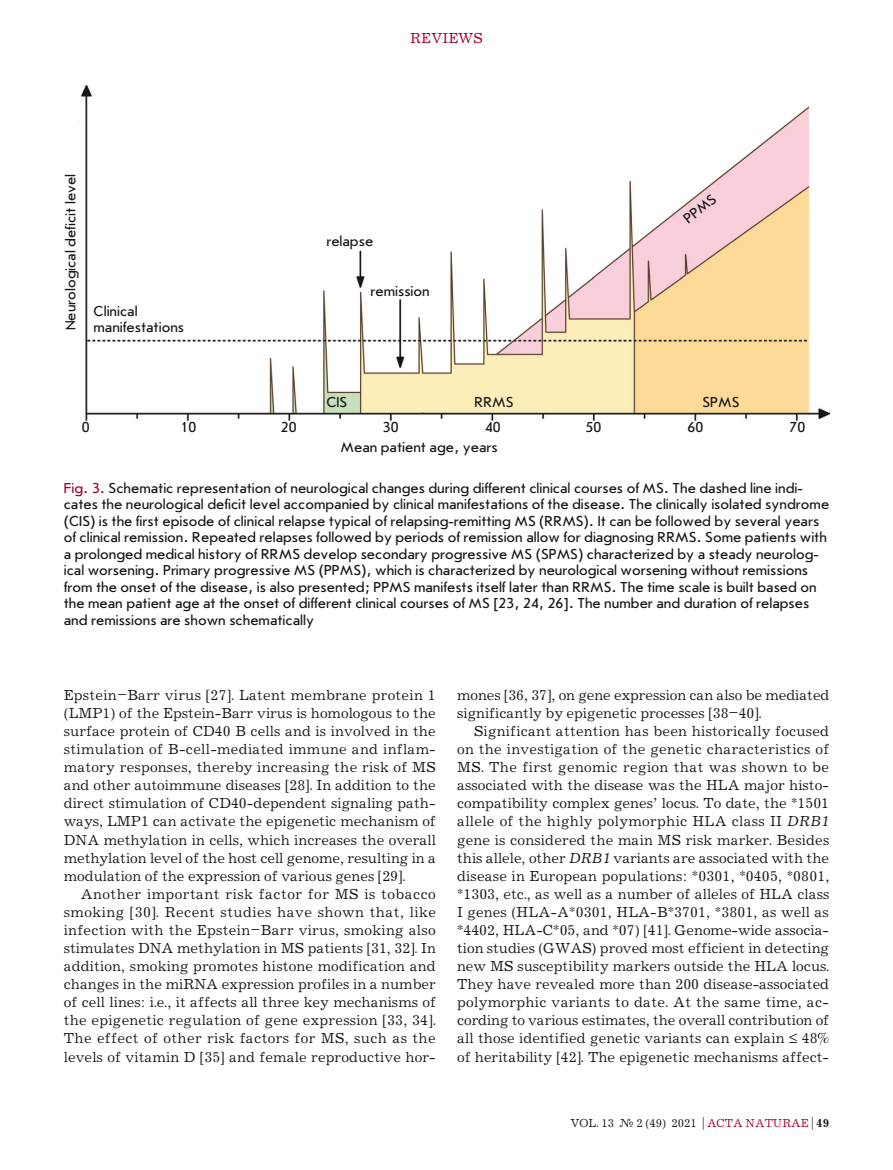
<style>
.page{position:relative;width:893px;height:1170px;background:#fff}
.page>*{position:absolute;margin:0;border:0;box-sizing:border-box;transform-origin:0 0}
.Текст{font:15px/18px "Journal C";color:#181716;text-align:justify}
.Подпись_Фото{font:15px/16.5px "Journal Sans C";color:#181716}
.t1{font:15px "Journal C";color:#a4002a}
.t2{font:12px "Journal C";color:#181716}
.s1{color:#a4002a}
.s2{font-style:italic}
.s3{font-weight:700}
</style>
<div class="page">
<img style="left:81px;top:85px;width:748px;height:336px">
<p class="Подпись_Фото" style="left:63px;top:330px;width:158px;rotate:-90deg">Neurological deficit level</p>
<p class="Подпись_Фото" style="left:94px;top:303px;width:92px">Clinical manifestations</p>
<p class="t1" style="left:410px;top:31px;width:74px">REVIEWS</p>
<p class="Подпись_Фото" style="left:326px;top:233px;width:48px">relapse</p>
<p class="Подпись_Фото" style="left:370px;top:283px;width:61px">remission</p>
<p class="Подпись_Фото" style="left:680px;top:214px;width:39px;rotate:-39deg">PPMS</p>
<p class="Подпись_Фото" style="left:326px;top:394px;width:22px">CIS</p>
<p class="Подпись_Фото" style="left:475px;top:394px;width:40px">RRMS</p>
<p class="Подпись_Фото" style="left:702px;top:394px;width:38px">SPMS</p>
<p class="Подпись_Фото" style="left:82px;top:419px;width:9px">0</p>
<p class="Подпись_Фото" style="left:180px;top:419px;width:17px">10</p>
<p class="Подпись_Фото" style="left:281px;top:419px;width:17px">20</p>
<p class="Подпись_Фото" style="left:383px;top:419px;width:17px">30</p>
<p class="Подпись_Фото" style="left:485px;top:419px;width:17px">40</p>
<p class="Подпись_Фото" style="left:585px;top:419px;width:17px">50</p>
<p class="Подпись_Фото" style="left:687px;top:419px;width:17px">60</p>
<p class="Подпись_Фото" style="left:789px;top:419px;width:17px">70</p>
<p class="Подпись_Фото" style="left:340px;top:439px;width:159px">Mean patient age, years</p>
<p class="Подпись_Фото" style="left:64px;top:480px;width:767px"><span class="s1">Fig. 3.</span> Schematic representation of neurological changes during different clinical courses of MS. The dashed line indi&shy;cates the neurological deficit level accompanied by clinical manifestations of the disease. The clinically isolated syndrome (CIS) is the first episode of clinical relapse typical of relapsing-remitting MS (RRMS). It can be followed by several years of clinical remission. Repeated relapses followed by periods of remission allow for diagnosing RRMS. Some patients with a prolonged medical history of RRMS develop secondary progressive MS (SPMS) characterized by a steady neurolog&shy;ical worsening. Primary progressive MS (PPMS), which is characterized by neurological worsening without remissions from the onset of the disease, is also presented; PPMS manifests itself later than RRMS. The time scale is built based on the mean patient age at the onset of different clinical courses of MS [23, 24, 26]. The number and duration of relapses and remissions are shown schematically</p>
<p class="Текст" style="left:64px;top:686px;width:374px">Epstein–Barr virus [27]. Latent membrane protein 1 (LMP1) of the Epstein-Barr virus is homologous to the surface protein of CD40 B cells and is involved in the stimulation of B-cell-mediated immune and inflam&shy;matory responses, thereby increasing the risk of MS and other autoimmune diseases [28]. In addition to the direct stimulation of CD40-dependent signaling path&shy;ways, LMP1 can activate the epigenetic mechanism of DNA methylation in cells, which increases the overall methylation level of the host cell genome, resulting in a modulation of the expression of various genes [29].</p>
<p class="Текст" style="left:64px;top:885px;width:374px;text-indent:17px">Another important risk factor for MS is tobacco smoking [30]. Recent studies have shown that, like infection with the Epstein–Barr virus, smoking also stimulates DNA methylation in MS patients [31, 32]. In addition, smoking promotes histone modification and changes in the miRNA expression profiles in a number of cell lines: i.e., it affects all three key mechanisms of the epigenetic regulation of gene expression [33, 34].<br>The effect of other risk factors for MS, such as the levels of vitamin D [35] and female reproductive hor-</p>
<p class="Текст" style="left:457px;top:686px;width:374px">mones [36, 37], on gene expression can also be mediated significantly by epigenetic processes [38–40].</p>
<p class="Текст" style="left:457px;top:722px;width:374px;text-indent:17px">Significant attention has been historically focused on the investigation of the genetic characteristics of MS. The first genomic region that was shown to be associated with the disease was the HLA major histo&shy;compatibility complex genes’ locus. To date, the *1501 allele of the highly polymorphic HLA class II <span class="s2">DRB1 </span>gene is considered the main MS risk marker. Besides this allele, other <span class="s2">DRB1</span> variants are associated with the disease in European populations: *0301, *0405, *0801, *1303, etc., as well as a number of alleles of HLA class I genes (HLA-A*0301, HLA-B*3701, *3801, as well as *4402, HLA-C*05, and *07) [41]. Genome-wide associa&shy;tion studies (GWAS) proved most efficient in detecting new MS susceptibility markers outside the HLA locus.<br>They have revealed more than 200 disease-associated polymorphic variants to date. At the same time, ac&shy;cording to various estimates, the overall contribution of all those identified genetic variants can explain ≤ 48% of heritability [42]. The epigenetic mechanisms affect-</p>
<p class="t2" style="left:570px;top:1116px;width:260px">VOL. 13 № 2 (49) 2021 | <span class="s1">ACTA NATURAE</span> | <span class="s3">49</span></p>
</div>
